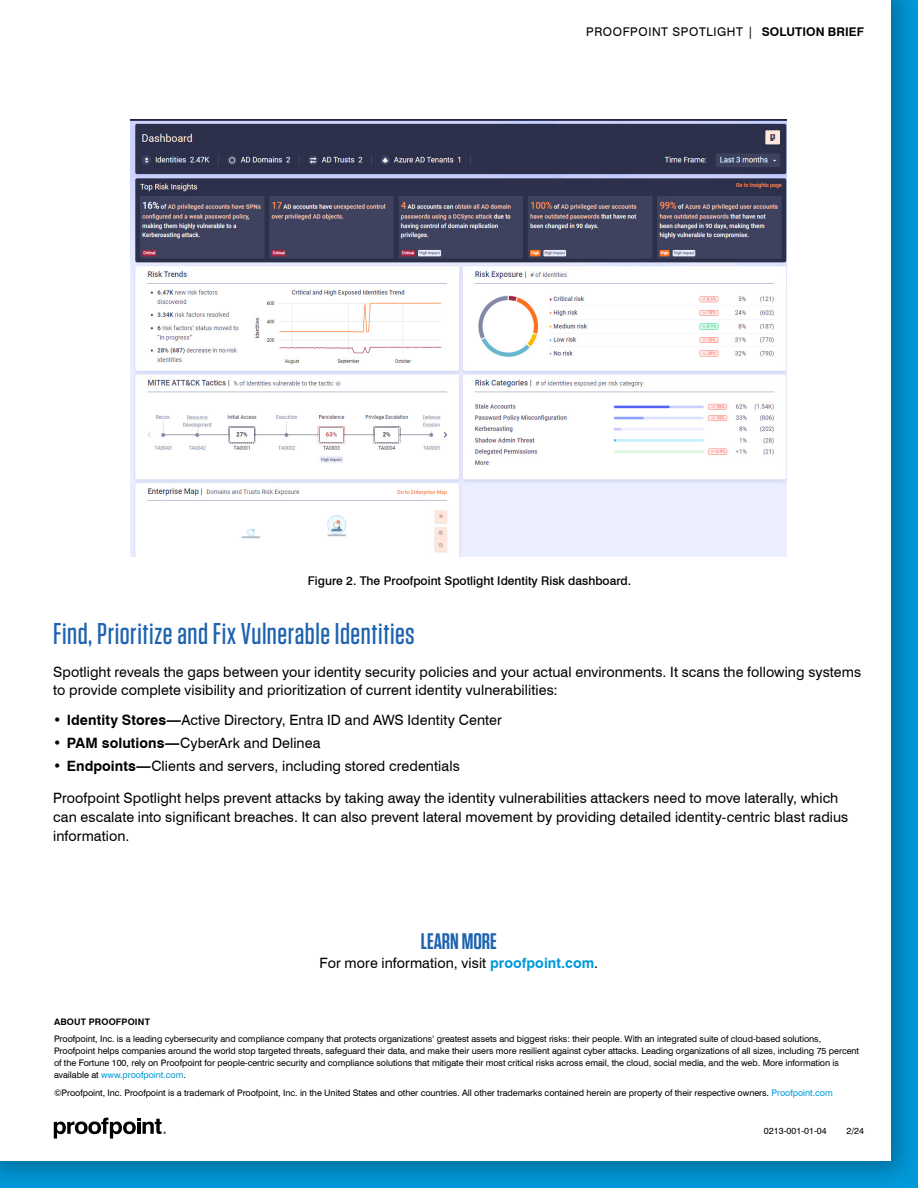
<style>
.page{position:relative;width:918px;height:1188px;background:#fff}
.page>*{position:absolute;margin:0;border:0;box-sizing:border-box;transform-origin:0 0}
.t1{font:500 30px "Tungsten";letter-spacing:.02em;color:#1e63af}
.t2{font:600 22.5px "Tungsten";color:#1e63af}
.t3{font:14.25px/18.8px "Swiss 721 BT";letter-spacing:.005em;color:#000}
.t4{font:500 12px "Swiss 721 BT";color:#000}
.t5{font:12px "Swiss 721 BT";letter-spacing:.05em;color:#000}
.t6{font:9px/12px "Swiss 721 BT";letter-spacing:-.005em;color:#000}
.t7{font:700 9px "Swiss 721 BT";letter-spacing:.02em;color:#000}
.s1{font-weight:700}
.s2{font-weight:700;color:#009ada}
.s3{color:#009ada}
</style>
<div class="page">
<div style="left:0;top:0;width:918px;height:1188px;background:#000;opacity:.3"></div>
<div style="left:0;top:0;width:891px;height:1161px;background:#fff"></div>
<svg style="left:54px;top:1118px;width:112px;height:21px"></svg>
<img style="left:131px;top:119px;width:655px;height:438px">
<h3 class="t5" style="left:586px;top:25px;width:279px">PROOFPOINT SPOTLIGHT | <span class="s1">SOLUTION BRIEF</span></h3>
<h3 class="t4" style="left:308px;top:574px;width:325px">Figure 2. The Proofpoint Spotlight Identity Risk dashboard.</h3>
<h1 class="t1" style="left:53px;top:618px;width:363px">Find, Prioritize and Fix Vulnerable Identities</h1>
<h3 class="t3" style="left:53px;top:662px;width:809px">Spotlight reveals the gaps between your identity security policies and your actual environments. It scans the following systems to provide complete visibility and prioritization of current identity vulnerabilities:</h3>
<h3 class="t3" style="left:53px;top:710px;width:450px"><span class="s1">• Identity Stores—</span>Active Directory, Entra ID and AWS Identity Center</h3>
<h3 class="t3" style="left:53px;top:734px;width:269px"><span class="s1">• PAM solutions—</span>CyberArk and Delinea</h3>
<h3 class="t3" style="left:53px;top:757px;width:408px"><span class="s1">• Endpoints—</span>Clients and servers, including stored credentials</h3>
<p class="t3" style="left:53px;top:789px;width:797px">Proofpoint Spotlight helps prevent attacks by taking away the identity vulnerabilities attackers need to move laterally, which can escalate into significant breaches. It can also prevent lateral movement by providing detailed identity-centric blast radius information.</p>
<h2 class="t2" style="left:421px;top:930px;width:77px">LEARN MORE</h2>
<h3 class="t3" style="left:320px;top:953px;width:280px">For more information, visit <span class="s2">proofpoint.com</span>.</h3>
<p class="t7" style="left:54px;top:1016px;width:98px">ABOUT PROOFPOINT</p>
<p class="t6" style="left:54px;top:1033px;width:807px">Proofpoint, Inc. is a leading cybersecurity and compliance company that protects organizations’ greatest assets and biggest risks: their people. With an integrated suite of cloud-based solutions, Proofpoint helps companies around the world stop targeted threats, safeguard their data, and make their users more resilient against cyber attacks. Leading organizations of all sizes, including 75 percent of the Fortune 100, rely on Proofpoint for people-centric security and compliance solutions that mitigate their most critical risks across email, the cloud, social media, and the web. More information is available at <span class="s3">www.proofpoint.com</span>.</p>
<p class="t6" style="left:54px;top:1086px;width:780px">©Proofpoint, Inc. Proofpoint is a trademark of Proofpoint, Inc. in the United States and other countries. All other trademarks contained herein are property of their respective owners. <span class="s3">Proofpoint.com</span></p>
<p class="t6" style="left:764px;top:1125px;width:64px">0213-001-01-04</p>
<p class="t6" style="left:846px;top:1125px;width:19px">2/24</p>
</div>
